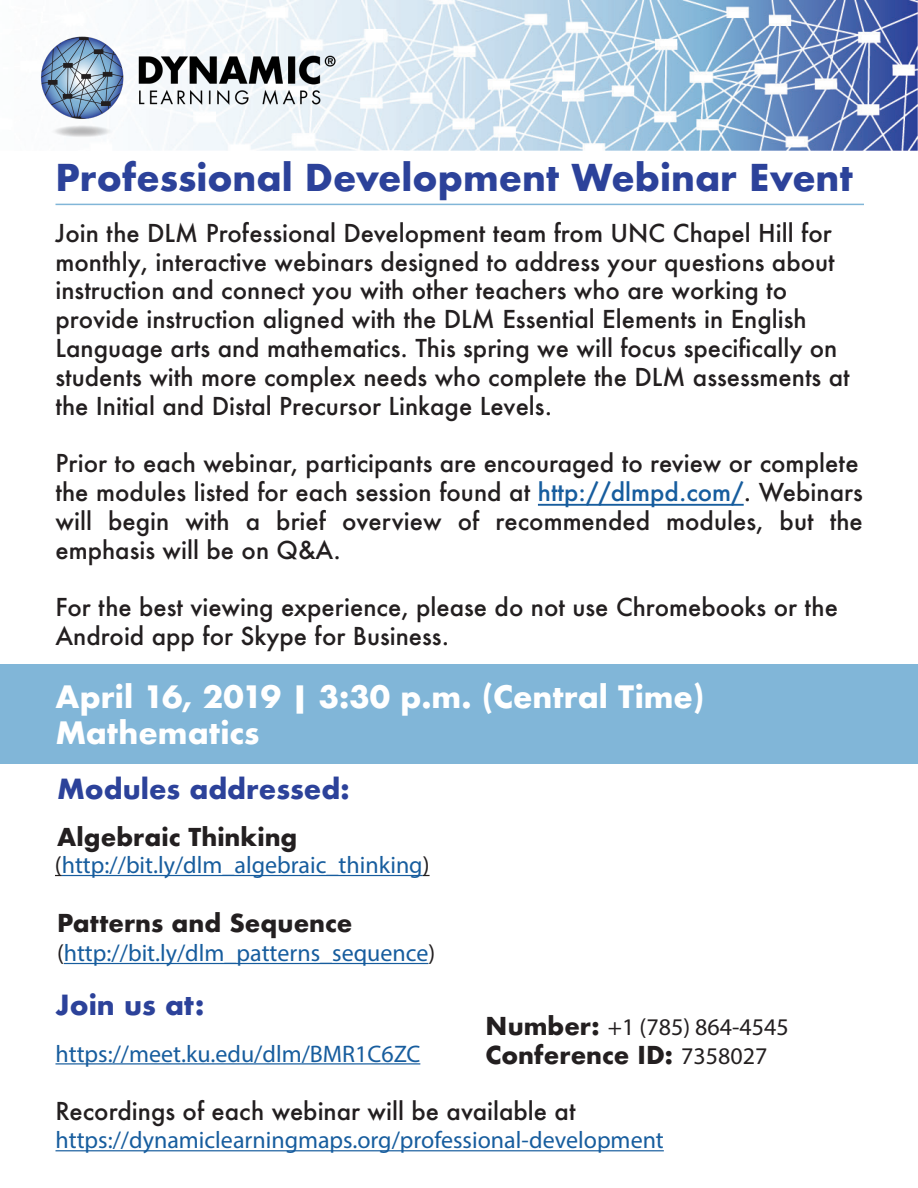
<style>
.page{position:relative;width:918px;height:1188px;background:#fff}
.page>*{position:absolute;margin:0;border:0;box-sizing:border-box;transform-origin:0 0}
.t1{font:700 36px "Futura";color:#2c429a}
.t2{font:700 30px "Futura";color:#fff}
.t3{font:700 27px "Futura";color:#2c429a}
.t4{font:500 24px/28.8px "Futura";color:#231f20}
.t5{font:24px "Myriad Pro";color:#175d9e}
.t6{font:700 24px "Futura";color:#231f20}
.t7{font:24px "Myriad Pro";color:#231f20}
.s1{color:#175d9e}
.s2{color:#231f20}
.s3{font-family:"Futura";font-weight:700}
.s4{font-family:"Myriad Pro";font-weight:400}
</style>
<div class="page">
<hr style="left:64px;top:963px;width:364px;height:1px;background:#175d9e">
<div style="left:0;top:665px;width:918px;height:99px;background:#81b6d8"></div>
<img style="left:131px;top:0;width:787px;height:150px">
<hr style="left:56px;top:1150px;width:608px;height:1px;background:#175d9e">
<hr style="left:62px;top:875px;width:361px;height:1px;background:#175d9e">
<img style="left:41px;top:23px;width:301px;height:127px">
<hr style="left:56px;top:204px;width:808px;height:1px;background:#81b6d8">
<hr style="left:56px;top:1063px;width:364px;height:2px;background:#175d9e">
<hr style="left:538px;top:504px;width:206px;height:2px;background:#175d9e">
<p class="t1" style="left:56px;top:151px;width:799px">Professional Development Webinar Event</p>
<p class="t4" style="left:56px;top:218px;width:796px">Join the DLM Professional Development team from UNC Chapel Hill for monthly, interactive webinars designed to address your questions about instruction and connect you with other teachers who are working to provide instruction aligned with the DLM Essential Elements in English Language arts and mathematics. This spring we will focus specifically on students with more complex needs who complete the DLM assessments at the Initial and Distal Precursor Linkage Levels.</p>
<p class="t4" style="left:55px;top:449px;width:809px">Prior to each webinar, participants are encouraged to review or complete the modules listed for each session found at <span class="s1">http://dlmpd.com/</span>. Webinars will begin with a brief overview of recommended modules, but the emphasis will be on Q&amp;A.</p>
<p class="t4" style="left:55px;top:593px;width:784px">For the best viewing experience, please do not use Chromebooks or the<br>Android app for Skype for Business.</p>
<p class="t2" style="left:56px;top:675px;width:651px">April 16, 2019 | 3:30 p.m. (Central Time)</p>
<p class="t2" style="left:56px;top:711px;width:205px">Mathematics</p>
<p class="t3" style="left:57px;top:769px;width:294px">Modules addressed:</p>
<p class="t6" style="left:57px;top:820px;width:242px">Algebraic Thinking</p>
<p class="t5" style="left:55px;top:850px;width:376px"><span class="s2">(</span>http://bit.ly/dlm_algebraic_thinking<span class="s2">)</span></p>
<p class="t6" style="left:57px;top:906px;width:297px">Patterns and Sequence</p>
<p class="t5" style="left:57px;top:938px;width:380px"><span class="s2">(</span>http://bit.ly/dlm_patterns_sequence<span class="s2">)</span></p>
<p class="t3" style="left:56px;top:985px;width:150px">Join us at:</p>
<p class="t5" style="left:56px;top:1039px;width:366px">https://meet.ku.edu/dlm/BMR1C6ZC</p>
<p class="t7" style="left:485px;top:1012px;width:305px"><span class="s3">Number:</span> +1 (785) 864-4545</p>
<p class="t6" style="left:485px;top:1038px;width:284px">Conference ID: <span class="s4">7358027</span></p>
<p class="t4" style="left:56px;top:1096px;width:522px">Recordings of each webinar will be available at</p>
<p class="t5" style="left:56px;top:1126px;width:610px">https://dynamiclearningmaps.org/professional-development</p>
</div>
